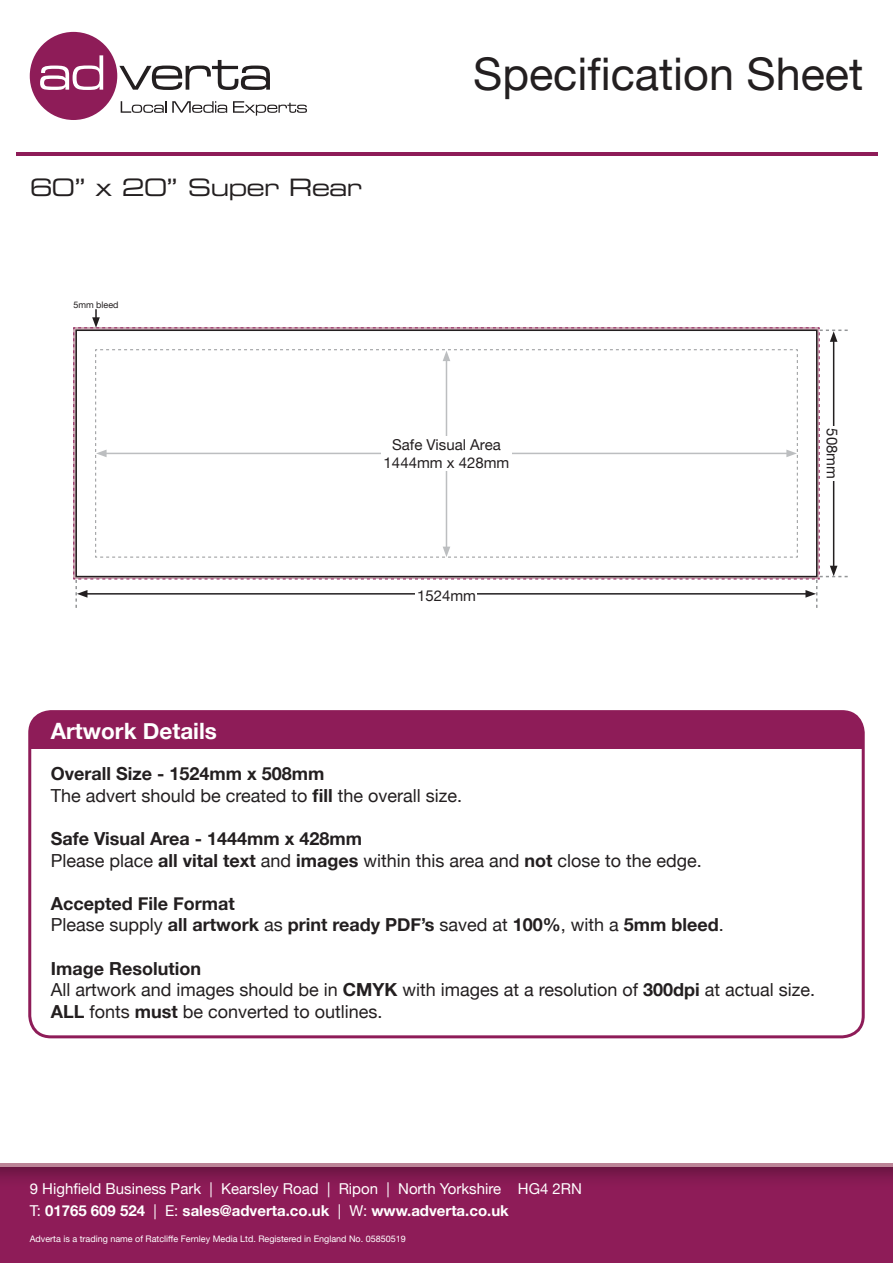
<style>
.page{position:relative;width:893px;height:1263px;background:#fff}
.page>*{position:absolute;margin:0;border:0;box-sizing:border-box;transform-origin:0 0}
.t1{font:45px "Helvetica Neue";color:#231f20}
.t2{font:24px "Eurostile Extended Two";letter-spacing:-.04em;color:#231f20}
.t3{font:700 22.5px "Helvetica Neue";color:#fff}
.t4{font:18px/21.6px "Helvetica Neue";color:#231f20}
.t5{font:700 18px/21.6px "Helvetica Neue";color:#231f20}
.t6{font:15px/22.5px "Helvetica Neue";color:#fff}
.t7{font:15px/18px "Helvetica Neue";color:#231f20;text-align:center}
.t8{font:9px "Helvetica Neue";color:#fff}
.t9{font:9px "Helvetica Neue";color:#231f20}
.s1{font-weight:700}
.s2{font-weight:400}
</style>
<div class="page">
<div style="left:0;top:1163px;width:893px;height:100px;background:#bc8497"></div>
<div style="left:30px;top:32px;width:87px;height:88px;background:#8e1c58;border-radius:50%"></div>
<svg style="left:40px;top:55px;width:63px;height:35px"></svg>
<svg style="left:119px;top:60px;width:151px;height:30px"></svg>
<svg style="left:121px;top:101px;width:45px;height:12px"></svg>
<svg style="left:172px;top:101px;width:55px;height:12px"></svg>
<svg style="left:233px;top:101px;width:74px;height:15px"></svg>
<div style="left:0;top:1165px;width:893px;height:98px;background:#231f20;opacity:.45"></div>
<hr style="left:16px;top:152px;width:861px;height:3px;background:#8e1c58">
<div style="left:30px;top:712px;width:833px;height:37px;background:#8e1c58"></div>
<div style="left:28px;top:710px;width:837px;height:328px;border:3px solid #8e1c58;border-radius:21px"></div>
<svg style="left:73px;top:309px;width:775px;height:299px"></svg>
<div style="left:381px;top:436px;width:131px;height:35px;background:#fff"></div>
<h2 class="t2" style="left:30px;top:171px;width:334px">60” x 20” Super Rear</h2>
<p class="t9" style="left:73px;top:298px;width:47px">5mm bleed</p>
<h1 class="t1" style="left:473px;top:41px;width:392px">Specification Sheet</h1>
<p class="t7" style="left:384px;top:437px;width:127px">Safe Visual Area<br>1444mm x 428mm</p>
<p class="t7" style="left:417px;top:587px;width:60px">1524mm</p>
<p class="t7" style="left:840px;top:428px;width:52px;rotate:90deg">508mm</p>
<p class="t3" style="left:51px;top:713px;width:168px">Artwork Details</p>
<p class="t4" style="left:51px;top:764px;width:413px"><span class="s1">Overall Size - 1524mm x 508mm<br></span>The advert should be created to <span class="s1">fill</span> the overall size.</p>
<p class="t5" style="left:51px;top:828px;width:652px">Safe Visual Area - 1444mm x 428mm<br><span class="s2">Please place</span> all vital text <span class="s2">and</span> images <span class="s2">within this area and</span> not <span class="s2">close to the edge.</span></p>
<p class="t5" style="left:51px;top:893px;width:674px">Accepted File Format<br><span class="s2">Please supply</span> all artwork <span class="s2">as</span> print ready PDF’s <span class="s2">saved at</span> 100%<span class="s2">, with a</span> 5mm bleed<span class="s2">.</span></p>
<p class="t4" style="left:51px;top:958px;width:766px"><span class="s1">Image Resolution<br></span>All artwork and images should be in <span class="s1">CMYK</span> with images at a resolution of <span class="s1">300dpi</span> at actual size.<br><span class="s1">ALL</span> fonts <span class="s1">must</span> be converted to outlines.</p>
<p class="t6" style="left:30px;top:1178px;width:554px">9 Highfield Business Park | Kearsley Road | Ripon | North Yorkshire HG4 2RN<br>T: <span class="s1">01765 609 524</span> | E: <span class="s1">sales@adverta.co.uk</span> | W: <span class="s1">www.adverta.co.uk</span></p>
<p class="t8" style="left:30px;top:1232px;width:377px">Adverta is a trading name of Ratcliffe Fernley Media Ltd. Registered in England No. 05850519</p>
</div>
